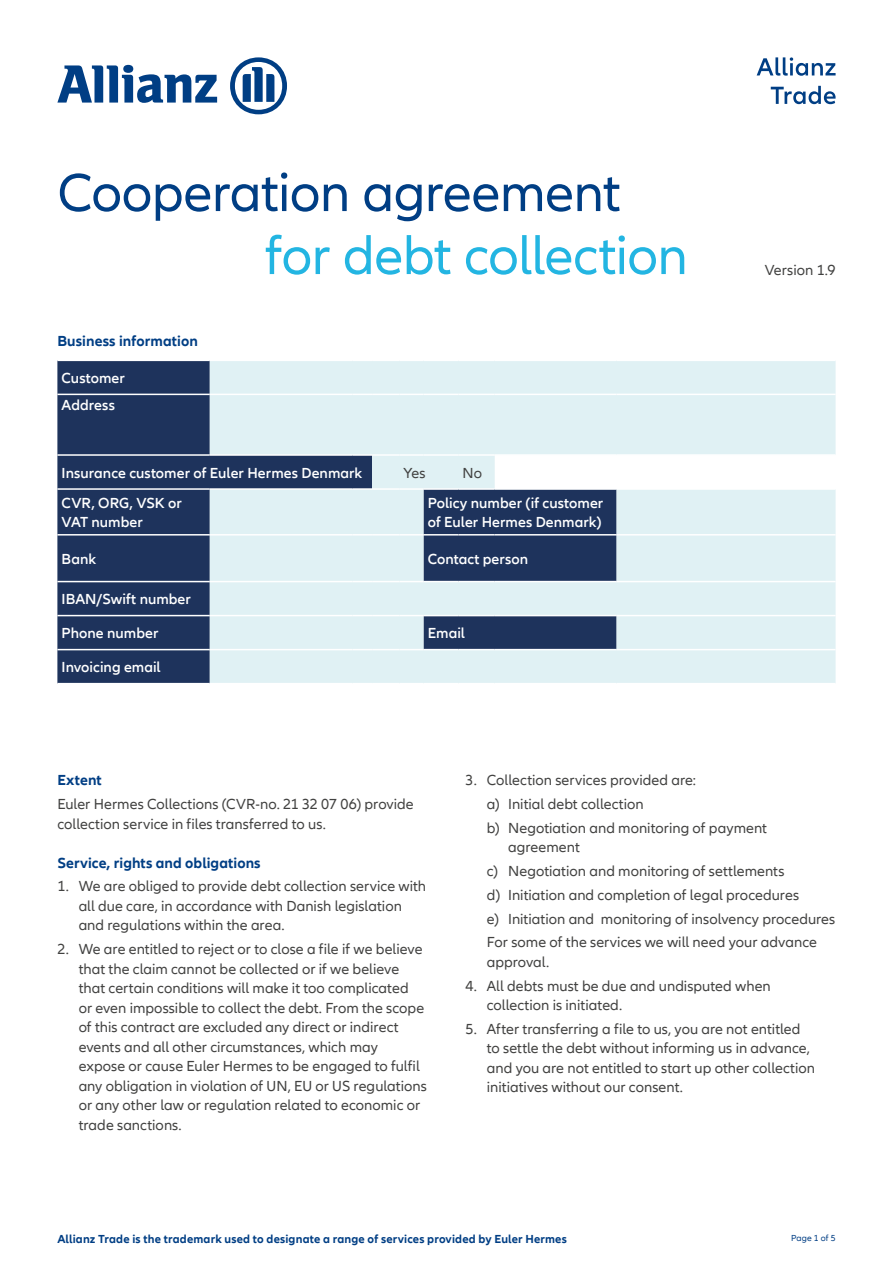
<style>
.page{position:relative;width:893px;height:1263px;background:#fff}
.page>*{position:absolute;margin:0;border:0;box-sizing:border-box;transform-origin:0 0}
.t1{font:55.5px "Allianz Neo";letter-spacing:-.01em;color:#003e84}
.t2{font:55.5px "Allianz Neo";letter-spacing:-.015em;color:#23b5e2}
.t3{font:15px/19.5px "Allianz Neo";letter-spacing:.005em;color:#414140}
.t4{font:600 15px/19.5px "Allianz Neo";letter-spacing:.005em;color:#fff}
.t5{font:700 15px "Allianz Neo";letter-spacing:.005em;color:#003e84}
.t6{font:700 12px "Allianz Neo";letter-spacing:.015em;color:#003e84}
.t7{font:9px "Allianz Neo";letter-spacing:.02em;color:#003e84}
</style>
<div class="page">
<div style="left:57px;top:361px;width:153px;height:322px;background:#1e335c"></div>
<svg style="left:210px;top:361px;width:626px;height:322px;background:#c5d6de"></svg>
<hr style="left:57px;top:394px;width:153px;height:1px;background:#fff">
<hr style="left:57px;top:454px;width:153px;height:2px;background:#fff">
<hr style="left:57px;top:488px;width:153px;height:2px;background:#fff">
<hr style="left:57px;top:534px;width:153px;height:1px;background:#fff">
<hr style="left:57px;top:581px;width:153px;height:1px;background:#fff">
<hr style="left:210px;top:581px;width:142px;height:1px;background:#fff">
<svg style="left:352px;top:581px;width:71px;height:1px"></svg>
<hr style="left:423px;top:581px;width:35px;height:1px;background:#fff">
<hr style="left:458px;top:581px;width:37px;height:1px;background:#fff">
<hr style="left:495px;top:581px;width:122px;height:1px;background:#fff">
<hr style="left:617px;top:581px;width:219px;height:1px;background:#fff">
<hr style="left:57px;top:615px;width:153px;height:1px;background:#fff">
<hr style="left:210px;top:615px;width:142px;height:1px;background:#fff">
<svg style="left:352px;top:615px;width:71px;height:1px"></svg>
<hr style="left:423px;top:615px;width:35px;height:1px;background:#fff">
<hr style="left:458px;top:615px;width:37px;height:1px;background:#fff">
<hr style="left:495px;top:615px;width:122px;height:1px;background:#fff">
<hr style="left:617px;top:615px;width:219px;height:1px;background:#fff">
<hr style="left:57px;top:649px;width:153px;height:1px;background:#fff">
<hr style="left:210px;top:649px;width:142px;height:1px;background:#fff">
<svg style="left:352px;top:649px;width:71px;height:1px"></svg>
<hr style="left:423px;top:649px;width:35px;height:1px;background:#fff">
<hr style="left:458px;top:649px;width:37px;height:1px;background:#fff">
<hr style="left:495px;top:649px;width:122px;height:1px;background:#fff">
<hr style="left:617px;top:649px;width:219px;height:1px;background:#fff">
<hr style="left:210px;top:394px;width:142px;height:1px;background:#fff">
<svg style="left:352px;top:394px;width:71px;height:1px"></svg>
<hr style="left:423px;top:394px;width:35px;height:1px;background:#fff">
<hr style="left:458px;top:394px;width:37px;height:1px;background:#fff">
<hr style="left:495px;top:394px;width:122px;height:1px;background:#fff">
<hr style="left:617px;top:394px;width:219px;height:1px;background:#fff">
<hr style="left:210px;top:454px;width:142px;height:2px;background:#fff">
<hr style="left:352px;top:454px;width:20px;height:2px;background:#fff">
<hr style="left:372px;top:454px;width:27px;height:2px;background:#fff">
<hr style="left:399px;top:454px;width:24px;height:2px;background:#fff">
<hr style="left:423px;top:454px;width:35px;height:2px;background:#fff">
<hr style="left:458px;top:454px;width:37px;height:2px;background:#fff">
<hr style="left:495px;top:454px;width:122px;height:2px;background:#fff">
<hr style="left:617px;top:454px;width:219px;height:2px;background:#fff">
<hr style="left:210px;top:488px;width:142px;height:2px;background:#fff">
<hr style="left:352px;top:488px;width:20px;height:2px;background:#fff">
<hr style="left:372px;top:488px;width:27px;height:2px;background:#fff">
<hr style="left:399px;top:488px;width:24px;height:2px;background:#fff">
<hr style="left:423px;top:488px;width:35px;height:2px;background:#fff">
<hr style="left:458px;top:488px;width:37px;height:2px;background:#fff">
<hr style="left:495px;top:488px;width:122px;height:2px;background:#fff">
<hr style="left:617px;top:488px;width:219px;height:2px;background:#fff">
<hr style="left:210px;top:534px;width:142px;height:1px;background:#fff">
<svg style="left:352px;top:534px;width:71px;height:1px"></svg>
<hr style="left:423px;top:534px;width:35px;height:1px;background:#fff">
<hr style="left:458px;top:534px;width:37px;height:1px;background:#fff">
<hr style="left:495px;top:534px;width:122px;height:1px;background:#fff">
<hr style="left:617px;top:534px;width:219px;height:1px;background:#fff">
<svg style="left:771px;top:86px;width:65px;height:18px"></svg>
<svg style="left:757px;top:57px;width:79px;height:19px"></svg>
<svg style="left:57px;top:65px;width:160px;height:38px"></svg>
<svg style="left:230px;top:57px;width:57px;height:57px"></svg>
<h1 class="t1" style="left:57px;top:161px;width:565px">Cooperation agreement</h1>
<h1 class="t2" style="left:265px;top:224px;width:424px">for debt collection</h1>
<p class="t5" style="left:57px;top:333px;width:142px">Business information</p>
<p class="t4" style="left:62px;top:365px;width:65px;line-height:27px">Customer<br>Address</p>
<p class="t4" style="left:62px;top:463px;width:302px">Insurance customer of Euler Hermes Denmark</p>
<p class="t3" style="left:404px;top:463px;width:24px">Yes</p>
<p class="t3" style="left:463px;top:463px;width:21px">No</p>
<p class="t4" style="left:62px;top:493px;width:122px">CVR, ORG, VSK or<br>VAT number</p>
<p class="t4" style="left:428px;top:493px;width:177px">Policy number (if customer of Euler Hermes Denmark)</p>
<p class="t4" style="left:62px;top:549px;width:36px">Bank</p>
<p class="t4" style="left:428px;top:549px;width:102px">Contact person</p>
<p class="t4" style="left:62px;top:590px;width:131px">IBAN/Swift number</p>
<p class="t4" style="left:62px;top:624px;width:98px">Phone number</p>
<p class="t4" style="left:428px;top:624px;width:39px">Email</p>
<p class="t4" style="left:62px;top:658px;width:101px">Invoicing email</p>
<p class="t3" style="left:765px;top:260px;width:72px">Version 1.9</p>
<p class="t5" style="left:57px;top:772px;width:46px">Extent</p>
<p class="t3" style="left:57px;top:795px;width:358px">Euler Hermes Collections (CVR-no. 21 32 07 06) provide collection service in files transferred to us.</p>
<p class="t5" style="left:57px;top:854px;width:205px">Service, rights and obligations</p>
<p class="t3" style="left:79px;top:877px;width:349px;text-indent:-21px">1. We are obliged to provide debt collection service with all due care, in accordance with Danish legislation and regulations within the area.</p>
<p class="t3" style="left:79px;top:940px;width:350px;text-indent:-21px">2. We are entitled to reject or to close a file if we believe that the claim cannot be collected or if we believe that certain conditions will make it too complicated<br>or even impossible to collect the debt. From the scope of this contract are excluded any direct or indirect events and all other circumstances, which may expose or cause Euler Hermes to be engaged to fulfil any obligation in violation of UN, EU or US regulations or any other law or regulation related to economic or trade sanctions.</p>
<p class="t3" style="left:487px;top:769px;width:282px;line-height:23.7px;text-indent:-21px">3. Collection services provided are:<br>a) Initial debt collection<br>b) Negotiation and monitoring of payment</p>
<p class="t3" style="left:487px;top:836px;width:350px;line-height:23.7px;text-indent:21px">agreement<br>c) Negotiation and monitoring of settlements<br>d) Initiation and completion of legal procedures<br>e) Initiation and monitoring of insolvency procedures For some of the services we will need your advance</p>
<p class="t3" style="left:487px;top:952px;width:64px">approval.</p>
<p class="t3" style="left:487px;top:976px;width:285px;text-indent:-21px">4. All debts must be due and undisputed when collection is initiated.</p>
<p class="t3" style="left:487px;top:1019px;width:330px;text-indent:-21px">5. After transferring a file to us, you are not entitled to settle the debt without informing us in advance, and you are not entitled to start up other collection initiatives without our consent.</p>
<p class="t6" style="left:57px;top:1232px;width:511px">Allianz Trade is the trademark used to designate a range of services provided by Euler Hermes</p>
<p class="t7" style="left:791px;top:1233px;width:46px">Page 1 of 5</p>
</div>
